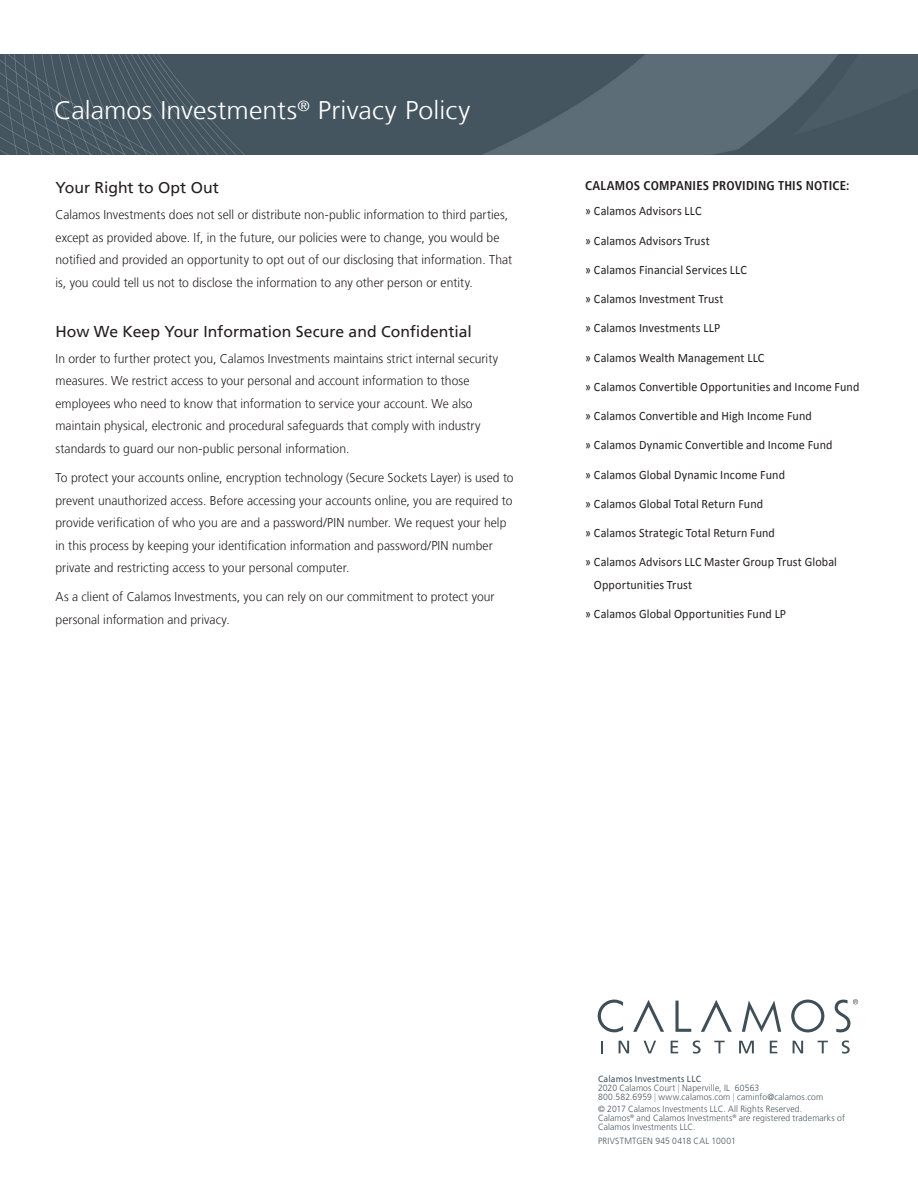
<style>
.page{position:relative;width:918px;height:1188px;background:#fff}
.page>*{position:absolute;margin:0;border:0;box-sizing:border-box;transform-origin:0 0}
.t1{font:300 25.5px "Frutiger LT";letter-spacing:.005em;color:#fff;scale:1.05 1}
.t2{font:15.75px "Frutiger LT";color:#231f20}
.t3{font:300 12.75px/22.5px "Frutiger LT";letter-spacing:.005em;color:#231f20;scale:.95 1}
.t4{font:12.75px/22.5px "Calibri";letter-spacing:.01em;color:#231f20;scale:.95 1}
.t5{font:700 condensed 12.75px "Frutiger LT";letter-spacing:.015em;color:#231f20}
.t6{font:300 9px/9px "Frutiger LT";letter-spacing:.015em;color:#45555f;scale:.95 1}
.s1{font-family:"Frutiger LT";font-stretch:condensed}
.s2{font-weight:400}
.s3{color:#959ca1}
</style>
<div class="page">
<svg style="left:675px;top:1001px;width:16px;height:31px"></svg>
<svg style="left:742px;top:1000px;width:39px;height:32px"></svg>
<svg style="left:791px;top:1000px;width:33px;height:32px"></svg>
<svg style="left:633px;top:1000px;width:31px;height:32px"></svg>
<svg style="left:701px;top:1000px;width:31px;height:32px"></svg>
<svg style="left:598px;top:1000px;width:25px;height:32px"></svg>
<svg style="left:835px;top:999px;width:23px;height:34px"></svg>
<svg style="left:601px;top:1041px;width:2px;height:12px"></svg>
<svg style="left:619px;top:1041px;width:10px;height:12px"></svg>
<svg style="left:644px;top:1041px;width:12px;height:12px"></svg>
<svg style="left:671px;top:1041px;width:7px;height:12px"></svg>
<svg style="left:693px;top:1040px;width:8px;height:14px"></svg>
<svg style="left:714px;top:1041px;width:11px;height:12px"></svg>
<svg style="left:739px;top:1041px;width:15px;height:12px"></svg>
<svg style="left:770px;top:1041px;width:7px;height:12px"></svg>
<svg style="left:793px;top:1041px;width:10px;height:12px"></svg>
<svg style="left:818px;top:1041px;width:10px;height:12px"></svg>
<svg style="left:842px;top:1040px;width:8px;height:14px"></svg>
<img style="left:0;top:54px;width:918px;height:100px">
<h1 class="t1" style="left:54px;top:96px;width:398px">Calamos Investments<sup>®</sup> Privacy Policy</h1>
<p class="t2" style="left:56px;top:179px;width:165px">Your Right to Opt Out</p>
<p class="t3" style="left:56px;top:204px;width:482px">Calamos Investments does not sell or distribute non-public information to third parties, except as provided above. If, in the future, our policies were to change, you would be notified and provided an opportunity to opt out of our disclosing that information. That is, you could tell us not to disclose the information to any other person or entity.</p>
<p class="t2" style="left:56px;top:322px;width:418px">How We Keep Your Information Secure and Confidential</p>
<p class="t3" style="left:56px;top:347px;width:467px">In order to further protect you, Calamos Investments maintains strict internal security measures. We restrict access to your personal and account information to those employees who need to know that information to service your account. We also maintain physical, electronic and procedural safeguards that comply with industry standards to guard our non-public personal information.</p>
<p class="t3" style="left:56px;top:467px;width:484px">To protect your accounts online, encryption technology (Secure Sockets Layer) is used to prevent unauthorized access. Before accessing your accounts online, you are required to provide verification of who you are and a password/PIN number. We request your help in this process by keeping your identification information and password/PIN number private and restricting access to your personal computer.</p>
<p class="t3" style="left:56px;top:586px;width:464px">As a client of Calamos Investments, you can rely on our commitment to protect your personal information and privacy.</p>
<p class="t5" style="left:585px;top:178px;width:266px">CALAMOS COMPANIES PROVIDING THIS NOTICE:</p>
<p class="t4" style="left:585px;top:200px;width:124px"><span class="s1">»</span> Calamos Advisors LLC</p>
<p class="t4" style="left:585px;top:229px;width:133px"><span class="s1">»</span> Calamos Advisors Trust</p>
<p class="t4" style="left:585px;top:258px;width:172px"><span class="s1">»</span> Calamos Financial Services LLC</p>
<p class="t4" style="left:585px;top:288px;width:147px"><span class="s1">»</span> Calamos Investment Trust</p>
<p class="t4" style="left:585px;top:317px;width:144px"><span class="s1">»</span> Calamos Investments LLP</p>
<p class="t4" style="left:585px;top:346px;width:190px"><span class="s1">»</span> Calamos Wealth Management LLC</p>
<p class="t4" style="left:585px;top:375px;width:290px"><span class="s1">»</span> Calamos Convertible Opportunities and Income Fund</p>
<p class="t4" style="left:585px;top:405px;width:240px"><span class="s1">»</span> Calamos Convertible and High Income Fund</p>
<p class="t4" style="left:585px;top:434px;width:262px"><span class="s1">»</span> Calamos Dynamic Convertible and Income Fund</p>
<p class="t4" style="left:585px;top:463px;width:212px"><span class="s1">»</span> Calamos Global Dynamic Income Fund</p>
<p class="t4" style="left:585px;top:492px;width:189px"><span class="s1">»</span> Calamos Global Total Return Fund</p>
<p class="t4" style="left:585px;top:522px;width:202px"><span class="s1">»</span> Calamos Strategic Total Return Fund</p>
<p class="t4" style="left:594px;top:551px;width:257px;text-indent:-9px"><span class="s1">»</span> Calamos Advisors LLC Master Group Trust Global<br>Opportunities Trust</p>
<p class="t4" style="left:585px;top:603px;width:213px"><span class="s1">»</span> Calamos Global Opportunities Fund LP</p>
<p class="t6" style="left:598px;top:1074px;width:239px"><span class="s2">Calamos Investments LLC<br></span>2020 Calamos Court <span class="s3">|</span> Naperville, IL 60563<br>800.582.6959 <span class="s3">|</span> www.calamos.com <span class="s3">|</span> caminfo@calamos.com</p>
<p class="t6" style="left:598px;top:1104px;width:261px">© 2017 Calamos Investments LLC. All Rights Reserved.<br>Calamos<sup>®</sup> and Calamos Investments<sup>®</sup> are registered trademarks of<br>Calamos Investments LLC.</p>
<p class="t6" style="left:598px;top:1137px;width:146px">PRIVSTMTGEN 945 0418 CAL 10001</p>
</div>
